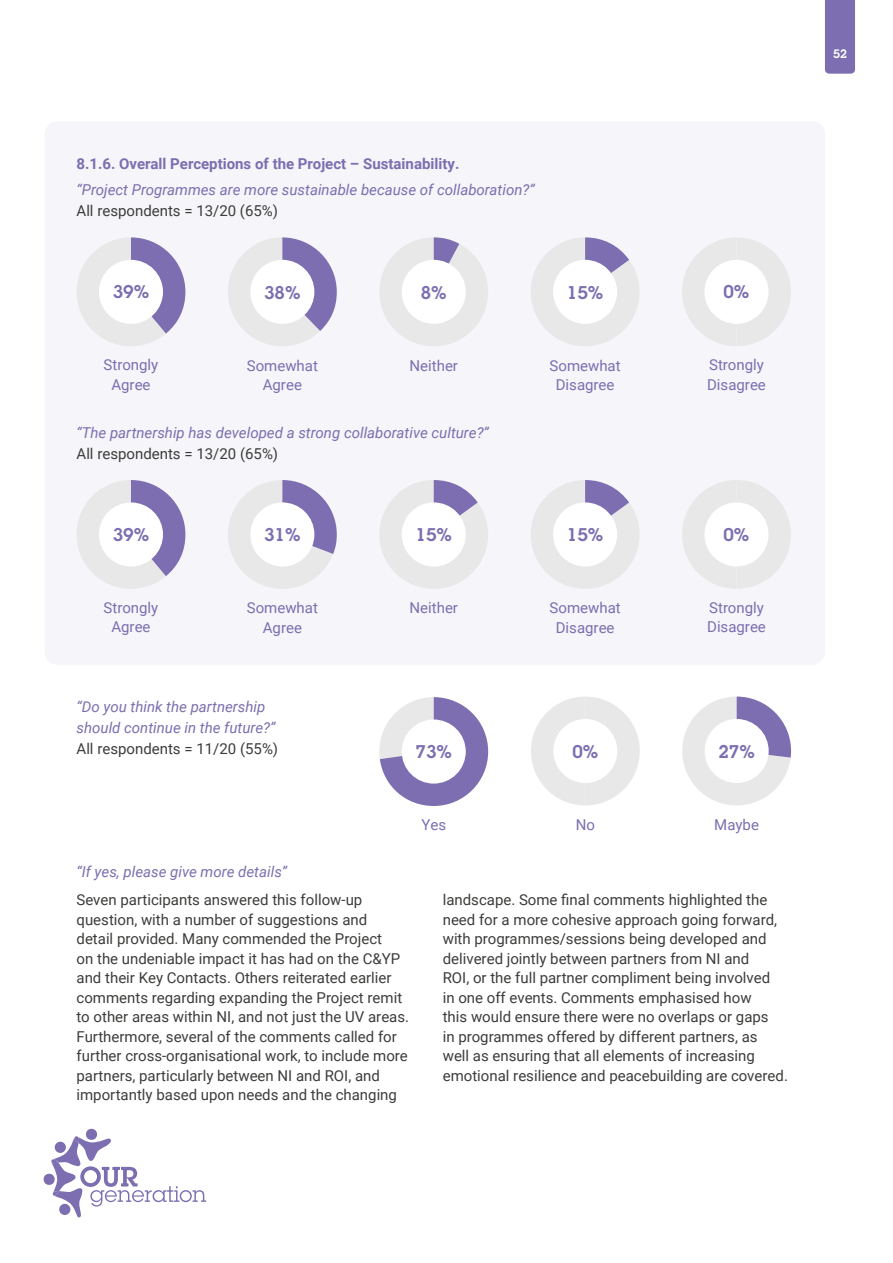
<style>
.page{position:relative;width:893px;height:1263px;background:#fff}
.page>*{position:absolute;margin:0;border:0;box-sizing:border-box;transform-origin:0 0}
.t1{font:600 18px "Lubalin Graph Std";color:#7c6eb0}
.t2{font:15px/19.5px "Roboto";color:#3c3c3b}
.t3{font:italic 15px/21px "Roboto";color:#7c6eb0}
.t4{font:15px/19.5px "Roboto";color:#7c6eb0;text-align:center}
.t5{font:700 15px "Roboto";color:#7c6eb0}
.t6{font:600 12px "Lubalin Graph Std";color:#fff}
</style>
<div class="page">
<div style="left:45px;top:121px;width:780px;height:544px;background:#f6f5f9;border-radius:13px"></div>
<svg style="left:379px;top:697px;width:109px;height:109px"></svg>
<div style="left:402px;top:719px;width:64px;height:64px;background:#fff;border-radius:50%"></div>
<svg style="left:531px;top:697px;width:109px;height:108px"></svg>
<div style="left:553px;top:719px;width:64px;height:64px;background:#fff;border-radius:50%"></div>
<svg style="left:682px;top:696px;width:109px;height:109px"></svg>
<div style="left:705px;top:719px;width:64px;height:64px;background:#fff;border-radius:50%"></div>
<svg style="left:77px;top:237px;width:108px;height:109px"></svg>
<div style="left:99px;top:260px;width:64px;height:64px;background:#fff;border-radius:50%"></div>
<svg style="left:228px;top:237px;width:109px;height:109px"></svg>
<div style="left:250px;top:260px;width:64px;height:64px;background:#fff;border-radius:50%"></div>
<svg style="left:379px;top:237px;width:109px;height:109px"></svg>
<div style="left:402px;top:260px;width:64px;height:64px;background:#fff;border-radius:50%"></div>
<svg style="left:531px;top:237px;width:108px;height:109px"></svg>
<div style="left:553px;top:260px;width:64px;height:64px;background:#fff;border-radius:50%"></div>
<svg style="left:682px;top:238px;width:109px;height:108px"></svg>
<div style="left:704px;top:260px;width:64px;height:64px;background:#fff;border-radius:50%"></div>
<svg style="left:77px;top:480px;width:108px;height:109px"></svg>
<div style="left:99px;top:502px;width:64px;height:64px;background:#fff;border-radius:50%"></div>
<svg style="left:228px;top:480px;width:109px;height:109px"></svg>
<div style="left:250px;top:502px;width:64px;height:64px;background:#fff;border-radius:50%"></div>
<svg style="left:379px;top:480px;width:109px;height:109px"></svg>
<div style="left:402px;top:502px;width:64px;height:64px;background:#fff;border-radius:50%"></div>
<svg style="left:531px;top:480px;width:108px;height:109px"></svg>
<div style="left:553px;top:502px;width:64px;height:64px;background:#fff;border-radius:50%"></div>
<svg style="left:682px;top:480px;width:109px;height:109px"></svg>
<div style="left:704px;top:502px;width:64px;height:64px;background:#fff;border-radius:50%"></div>
<div style="left:825px;top:0;width:30px;height:74px;background:#7c6eb0"></div>
<svg style="left:43px;top:1128px;width:163px;height:90px"></svg>
<p class="t5" style="left:77px;top:153px;width:384px">8.1.6. Overall Perceptions of the Project – Sustainability.</p>
<p class="t3" style="left:77px;top:179px;width:460px">“Project Programmes are more sustainable because of collaboration?”</p>
<p class="t2" style="left:77px;top:201px;width:203px">All respondents = 13/20 (65%)</p>
<p class="t1" style="left:113px;top:280px;width:38px">39%</p>
<p class="t1" style="left:264px;top:280px;width:38px">38%</p>
<p class="t1" style="left:421px;top:280px;width:27px">8%</p>
<p class="t1" style="left:567px;top:280px;width:38px">15%</p>
<p class="t1" style="left:723px;top:280px;width:27px">0%</p>
<p class="t4" style="left:104px;top:354px;width:56px">Strongly<br>Agree</p>
<p class="t4" style="left:247px;top:355px;width:73px">Somewhat<br>Agree</p>
<p class="t4" style="left:410px;top:355px;width:50px">Neither</p>
<p class="t4" style="left:550px;top:355px;width:73px">Somewhat<br>Disagree</p>
<p class="t4" style="left:707px;top:354px;width:60px;text-align:left">Strongly<br>Disagree</p>
<p class="t3" style="left:77px;top:421px;width:414px">“The partnership has developed a strong collaborative culture?”</p>
<p class="t2" style="left:77px;top:443px;width:203px">All respondents = 13/20 (65%)</p>
<p class="t1" style="left:113px;top:522px;width:38px">39%</p>
<p class="t1" style="left:264px;top:523px;width:38px">31%</p>
<p class="t1" style="left:416px;top:523px;width:38px">15%</p>
<p class="t1" style="left:567px;top:523px;width:38px">15%</p>
<p class="t1" style="left:723px;top:522px;width:27px">0%</p>
<p class="t4" style="left:104px;top:597px;width:56px">Strongly<br>Agree</p>
<p class="t4" style="left:247px;top:598px;width:73px">Somewhat<br>Agree</p>
<p class="t4" style="left:410px;top:598px;width:50px">Neither</p>
<p class="t4" style="left:550px;top:598px;width:73px">Somewhat<br>Disagree</p>
<p class="t4" style="left:707px;top:597px;width:60px;text-align:left">Strongly<br>Disagree</p>
<p class="t3" style="left:77px;top:696px;width:200px">“Do you think the partnership should continue in the future?”</p>
<p class="t2" style="left:77px;top:739px;width:203px">All respondents = 11/20 (55%)</p>
<p class="t1" style="left:416px;top:740px;width:38px">73%</p>
<p class="t1" style="left:572px;top:740px;width:27px">0%</p>
<p class="t1" style="left:718px;top:740px;width:38px">27%</p>
<p class="t4" style="left:421px;top:814px;width:26px">Yes</p>
<p class="t4" style="left:576px;top:814px;width:21px">No</p>
<p class="t4" style="left:714px;top:814px;width:46px">Maybe</p>
<p class="t3" style="left:77px;top:861px;width:212px">“If yes, please give more details”</p>
<p class="t2" style="left:77px;top:890px;width:334px">Seven participants answered this follow-up question, with a number of suggestions and<br>detail provided. Many commended the Project<br>on the undeniable impact it has had on the C&amp;YP and their Key Contacts. Others reiterated earlier comments regarding expanding the Project remit to other areas within NI, and not just the UV areas.<br>Furthermore, several of the comments called for further cross-organisational work, to include more partners, particularly between NI and ROI, and importantly based upon needs and the changing</p>
<p class="t2" style="left:443px;top:890px;width:347px">landscape. Some final comments highlighted the need for a more cohesive approach going forward, with programmes/sessions being developed and delivered jointly between partners from NI and<br>ROI, or the full partner compliment being involved<br>in one off events. Comments emphasised how<br>this would ensure there were no overlaps or gaps<br>in programmes offered by different partners, as<br>well as ensuring that all elements of increasing emotional resilience and peacebuilding are covered.</p>
<p class="t6" style="left:833px;top:46px;width:15px">52</p>
</div>
